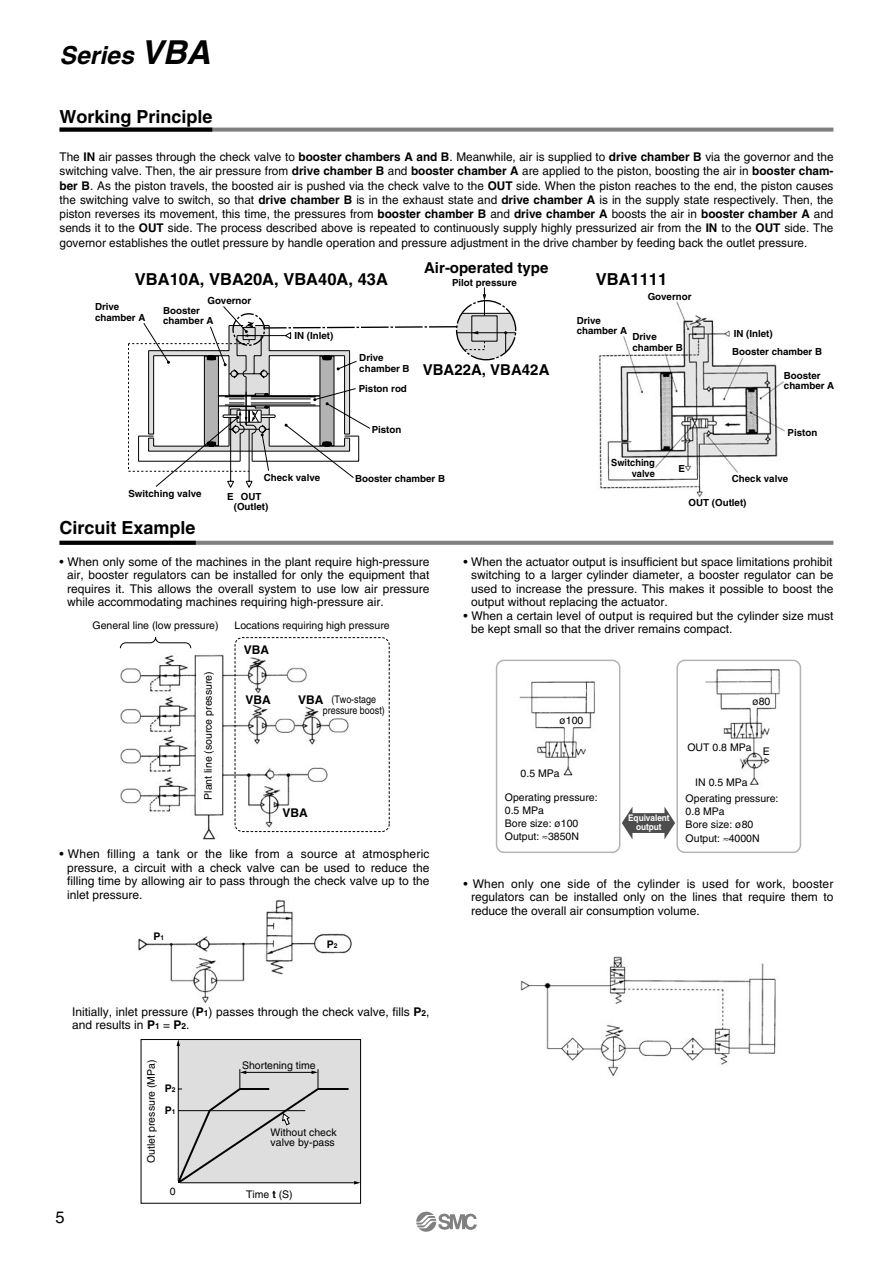
<style>
.page{position:relative;width:893px;height:1263px;background:#fff}
.page>*{position:absolute;margin:0;border:0;box-sizing:border-box;transform-origin:0 0}
.t1{font:italic 700 24.75px "Helvetica";color:#000}
.t2{font:700 18px "Helvetica";color:#000}
.t3{font:700 16.5px "Helvetica";color:#000}
.t4{font:16.5px "Helvetica";color:#000}
.t5{font:700 15px "Helvetica";color:#000}
.t6{font:12px/13.5px "Helvetica";color:#000;text-align:justify}
.t7{font:700 12px "Helvetica";color:#000}
.t8{font:10.5px/13.2px "Helvetica";color:#000}
.t9{font:10.5px/11.1px "Helvetica";color:#000;text-align:center;scale:.85 1}
.t10{font:700 10.5px/21.6px "Helvetica";color:#000}
.t11{font:700 9.75px/10.5px "Helvetica";color:#000}
.t12{font:700 9.75px/10.5px "Helvetica";color:#000;text-align:right;scale:.95 1}
.t13{font:700 9px/9px "Helvetica";letter-spacing:-.005em;color:#fff;text-align:center;scale:.92 1}
.s1{font-size:33px}
.s2{font-weight:700}
.s3{font-size:6.75px}
.s4{font-weight:700;font-size:8.4px}
</style>
<div class="page">
<img style="left:598px;top:301px;width:187px;height:197px">
<img style="left:121px;top:637px;width:228px;height:203px">
<div style="left:235px;top:637px;width:154px;height:195px;border:1px dashed #000;border-radius:7px"></div>
<svg style="left:120px;top:637px;width:71px;height:12px"></svg>
<div style="left:496px;top:660px;width:124px;height:193px;border:2px solid #b3b3b3;border-radius:7px"></div>
<div style="left:676px;top:660px;width:125px;height:193px;border:2px solid #b3b3b3;border-radius:7px"></div>
<svg style="left:622px;top:807px;width:53px;height:32px"></svg>
<img style="left:519px;top:681px;width:76px;height:95px">
<img style="left:705px;top:669px;width:75px;height:116px">
<img style="left:138px;top:900px;width:214px;height:103px">
<img style="left:520px;top:956px;width:256px;height:121px">
<div style="left:178px;top:1039px;width:183px;height:144px;background:#dedede"></div>
<div style="left:141px;top:1039px;width:220px;height:164px;border:1px solid #000"></div>
<hr style="left:178px;top:1044px;width:1px;height:139px;background:#000">
<svg style="left:176px;top:1039px;width:4px;height:7px"></svg>
<svg style="left:177px;top:1069px;width:184px;height:116px"></svg>
<svg style="left:128px;top:287px;width:388px;height:201px"></svg>
<svg style="left:196px;top:541px;width:637px;height:4px;background:#858585"></svg>
<svg style="left:60px;top:541px;width:136px;height:4px"></svg>
<svg style="left:212px;top:128px;width:621px;height:4px;background:#8b8b8b"></svg>
<svg style="left:60px;top:128px;width:152px;height:4px"></svg>
<svg style="left:416px;top:1212px;width:61px;height:20px"></svg>
<p class="t1" style="left:60px;top:40px;width:161px">Series <span class="s1">VBA</span></p>
<p class="t2" style="left:60px;top:105px;width:155px">Working Principle</p>
<p class="t6" style="left:60px;top:150px;width:775px;line-height:14.2px">The <span class="s2">IN</span> air passes through the check valve to <span class="s2">booster chambers A and B</span>. Meanwhile, air is supplied to <span class="s2">drive chamber B</span> via the governor and the switching valve. Then, the air pressure from <span class="s2">drive chamber B</span> and <span class="s2">booster chamber A</span> are applied to the piston, boosting the air in <span class="s2">booster cham&shy;ber B</span>. As the piston travels, the boosted air is pushed via the check valve to the <span class="s2">OUT</span> side. When the piston reaches to the end, the piston causes the switching valve to switch, so that <span class="s2">drive chamber B</span> is in the exhaust state and <span class="s2">drive chamber A</span> is in the supply state respectively. Then, the piston reverses its movement, this time, the pressures from <span class="s2">booster chamber B</span> and <span class="s2">drive chamber A</span> boosts the air in <span class="s2">booster chamber A</span> and sends it to the <span class="s2">OUT</span> side. The process described above is repeated to continuously supply highly pressurized air from the <span class="s2">IN</span> to the <span class="s2">OUT</span> side. The governor establishes the outlet pressure by handle operation and pressure adjustment in the drive chamber by feeding back the outlet pressure.</p>
<p class="t5" style="left:424px;top:258px;width:126px">Air-operated type</p>
<p class="t11" style="left:452px;top:277px;width:67px">Pilot pressure</p>
<p class="t3" style="left:135px;top:269px;width:255px">VBA10A, VBA20A, VBA40A, 43A</p>
<p class="t3" style="left:596px;top:269px;width:73px">VBA1111</p>
<p class="t11" style="left:95px;top:301px;width:52px">Drive chamber A</p>
<p class="t11" style="left:207px;top:295px;width:45px">Governor</p>
<p class="t11" style="left:163px;top:305px;width:52px">Booster chamber A</p>
<p class="t11" style="left:294px;top:330px;width:40px">IN (Inlet)</p>
<p class="t11" style="left:359px;top:352px;width:52px">Drive chamber B</p>
<p class="t11" style="left:359px;top:384px;width:50px">Piston rod</p>
<p class="t11" style="left:372px;top:424px;width:31px">Piston</p>
<p class="t5" style="left:423px;top:360px;width:128px">VBA22A, VBA42A</p>
<p class="t11" style="left:128px;top:488px;width:75px">Switching valve</p>
<p class="t2" style="left:60px;top:517px;width:138px">Circuit Example</p>
<p class="t11" style="left:264px;top:472px;width:58px">Check valve</p>
<p class="t11" style="left:355px;top:473px;width:91px">Booster chamber B</p>
<p class="t11" style="left:234px;top:491px;width:36px;text-align:center">OUT (Outlet)</p>
<p class="t11" style="left:227px;top:491px;width:8px">E</p>
<p class="t11" style="left:648px;top:291px;width:45px">Governor</p>
<p class="t11" style="left:577px;top:315px;width:52px">Drive chamber A</p>
<p class="t11" style="left:732px;top:325px;width:91px;line-height:17.4px">IN (Inlet)<br>Booster chamber B</p>
<p class="t11" style="left:784px;top:370px;width:52px">Booster chamber A</p>
<p class="t11" style="left:788px;top:427px;width:31px">Piston</p>
<p class="t11" style="left:732px;top:473px;width:58px">Check valve</p>
<p class="t11" style="left:689px;top:497px;width:59px">OUT (Outlet)</p>
<p class="t11" style="left:632px;top:331px;width:52px">Drive chamber B</p>
<p class="t12" style="left:611px;top:457px;width:48px">Switching valve</p>
<p class="t11" style="left:678px;top:463px;width:8px">E</p>
<p class="t6" style="left:67px;top:555px;width:364px;text-indent:-8px">• When only some of the machines in the plant require high-pressure air, booster regulators can be installed for only the equipment that requires it. This allows the overall system to use low air pressure while accommodating machines requiring high-pressure air.</p>
<p class="t6" style="left:471px;top:555px;width:364px;text-indent:-7px">• When the actuator output is insufficient but space limitations prohibit switching to a larger cylinder diameter, a booster regulator can be used to increase the pressure. This makes it possible to boost the output without replacing the actuator.</p>
<p class="t6" style="left:471px;top:609px;width:364px;text-indent:-7px">• When a certain level of output is required but the cylinder size must be kept small so that the driver remains compact.</p>
<p class="t8" style="left:93px;top:619px;width:128px">General line (low pressure)</p>
<p class="t8" style="left:234px;top:619px;width:157px">Locations requiring high pressure</p>
<p class="t7" style="left:244px;top:642px;width:27px">VBA</p>
<p class="t8" style="left:201px;top:800px;width:130px;rotate:-90deg">Plant line (source pressure)</p>
<p class="t9" style="left:323px;top:693px;width:74px">(Two-stage pressure boost)</p>
<p class="t7" style="left:246px;top:692px;width:27px">VBA</p>
<p class="t7" style="left:298px;top:692px;width:27px">VBA</p>
<p class="t7" style="left:282px;top:805px;width:27px">VBA</p>
<p class="t6" style="left:67px;top:847px;width:364px;text-indent:-7px">• When filling a tank or the like from a source at atmospheric pressure, a circuit with a check valve can be used to reduce the filling time by allowing air to pass through the check valve up to the inlet pressure.</p>
<p class="t10" style="left:153px;top:925px;width:12px">P<span class="s3">1</span></p>
<p class="t10" style="left:327px;top:933px;width:12px">P<span class="s3">2</span></p>
<p class="t6" style="left:72px;top:1004px;width:359px">Initially, inlet pressure (<span class="s2">P</span><span class="s4">1</span>) passes through the check valve, fills <span class="s2">P</span><span class="s4">2</span>, and results in <span class="s2">P</span><span class="s4">1</span> = <span class="s2">P</span><span class="s4">2</span>.</p>
<h3 class="t4" style="left:56px;top:1208px;width:11px">5</h3>
<p class="t8" style="left:145px;top:1163px;width:105px;rotate:-90deg">Outlet pressure (MPa)</p>
<p class="t10" style="left:165px;top:1078px;width:12px">P<span class="s3">2<br></span>P<span class="s3">1</span></p>
<p class="t8" style="left:170px;top:1184px;width:7px">0</p>
<p class="t8" style="left:242px;top:1059px;width:75px">Shortening time</p>
<p class="t8" style="left:271px;top:1126px;width:67px;line-height:10.5px">Without check valve by-pass</p>
<p class="t8" style="left:246px;top:1188px;width:48px">Time <span class="s2">t</span> (S)</p>
<p class="t8" style="left:559px;top:714px;width:25px">ø100</p>
<p class="t8" style="left:521px;top:766px;width:41px">0.5 MPa</p>
<p class="t8" style="left:752px;top:695px;width:20px">ø80</p>
<p class="t8" style="left:687px;top:741px;width:66px">OUT 0.8 MPa</p>
<p class="t8" style="left:695px;top:776px;width:54px">IN 0.5 MPa</p>
<p class="t8" style="left:763px;top:744px;width:9px">E</p>
<p class="t8" style="left:505px;top:790px;width:94px">Operating pressure:<br>0.5 MPa<br>Bore size: ø100<br>Output: ≈3850N</p>
<p class="t8" style="left:686px;top:792px;width:94px">Operating pressure:<br>0.8 MPa<br>Bore size: ø80<br>Output: ≈4000N</p>
<p class="t13" style="left:628px;top:813px;width:47px">Equivalent output</p>
<p class="t6" style="left:471px;top:877px;width:364px;text-indent:-7px">• When only one side of the cylinder is used for work, booster regulators can be installed only on the lines that require them to reduce the overall air consumption volume.</p>
</div>
